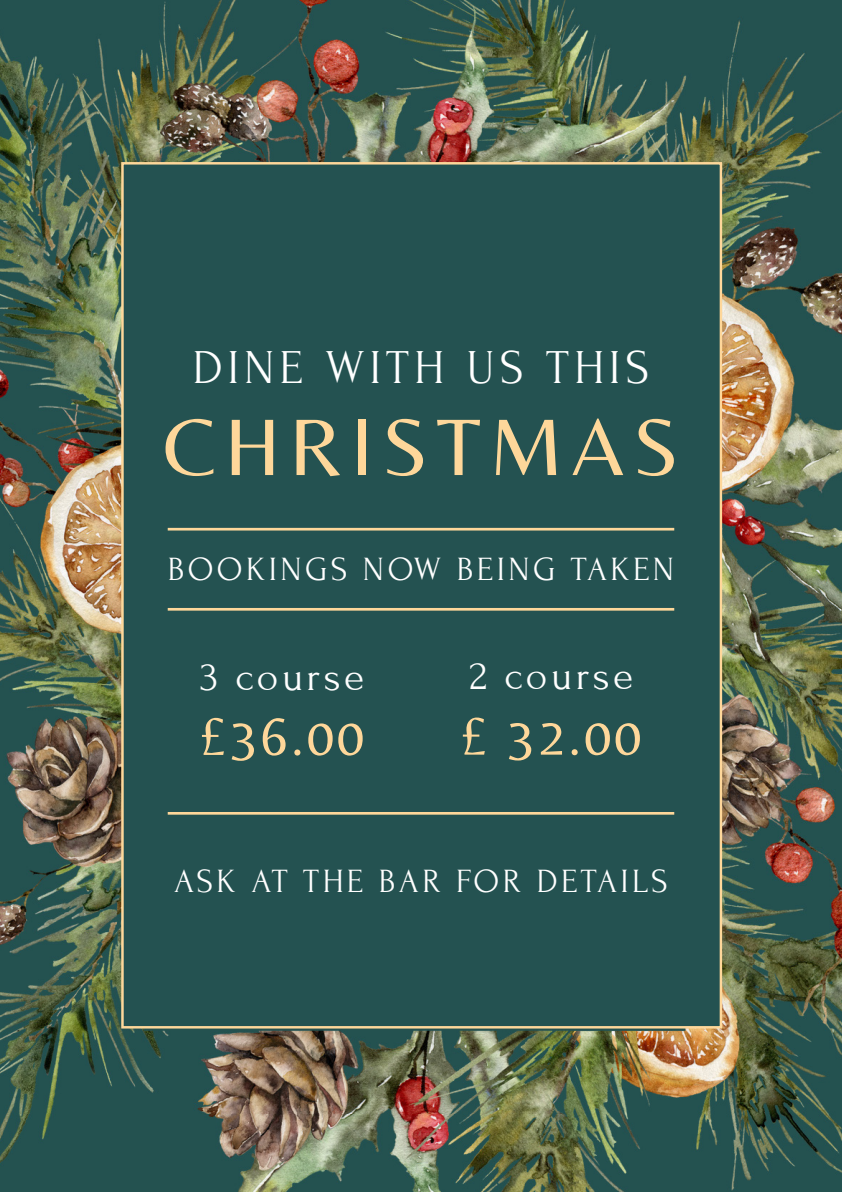
<style>
.page{position:relative;width:842px;height:1192px;background:#fff}
.page>*{position:absolute;margin:0;border:0;box-sizing:border-box;transform-origin:0 0}
.t1{font:83.35px "Belleza";letter-spacing:.1em;color:#fed79a}
.t2{font:54.55px "Belleza";letter-spacing:.05em;color:#fed79a}
.t3{font:48.65px "Forum";letter-spacing:.1em;color:#fff}
.t4{font:41.3px "Forum";letter-spacing:.08em;color:#fff}
.t5{font:33.95px "Forum";letter-spacing:.1em;color:#fff}
</style>
<div class="page">
<img style="left:0;top:0;width:842px;height:1192px">
<div style="left:121px;top:162px;width:601px;height:867px;background:#245251;border:2px solid #fed79a"></div>
<hr style="left:168px;top:608px;width:506px;height:3px;background:#fed79a">
<hr style="left:168px;top:528px;width:506px;height:3px;background:#fed79a">
<hr style="left:168px;top:812px;width:506px;height:3px;background:#fed79a">
<p class="t3" style="left:193px;top:341px;width:458px">DINE WITH US THIS</p>
<p class="t1" style="left:163px;top:377px;width:517px">CHRISTMAS</p>
<p class="t5" style="left:168px;top:551px;width:508px">BOOKINGS NOW BEING TAKEN</p>
<p class="t4" style="left:201px;top:654px;width:165px">3 course</p>
<p class="t2" style="left:201px;top:691px;width:165px">£36.00</p>
<p class="t4" style="left:470px;top:654px;width:165px">2 course</p>
<p class="t2" style="left:461px;top:691px;width:182px">£ 32.00</p>
<p class="t5" style="left:174px;top:863px;width:495px">ASK AT THE BAR FOR DETAILS</p>
</div>
